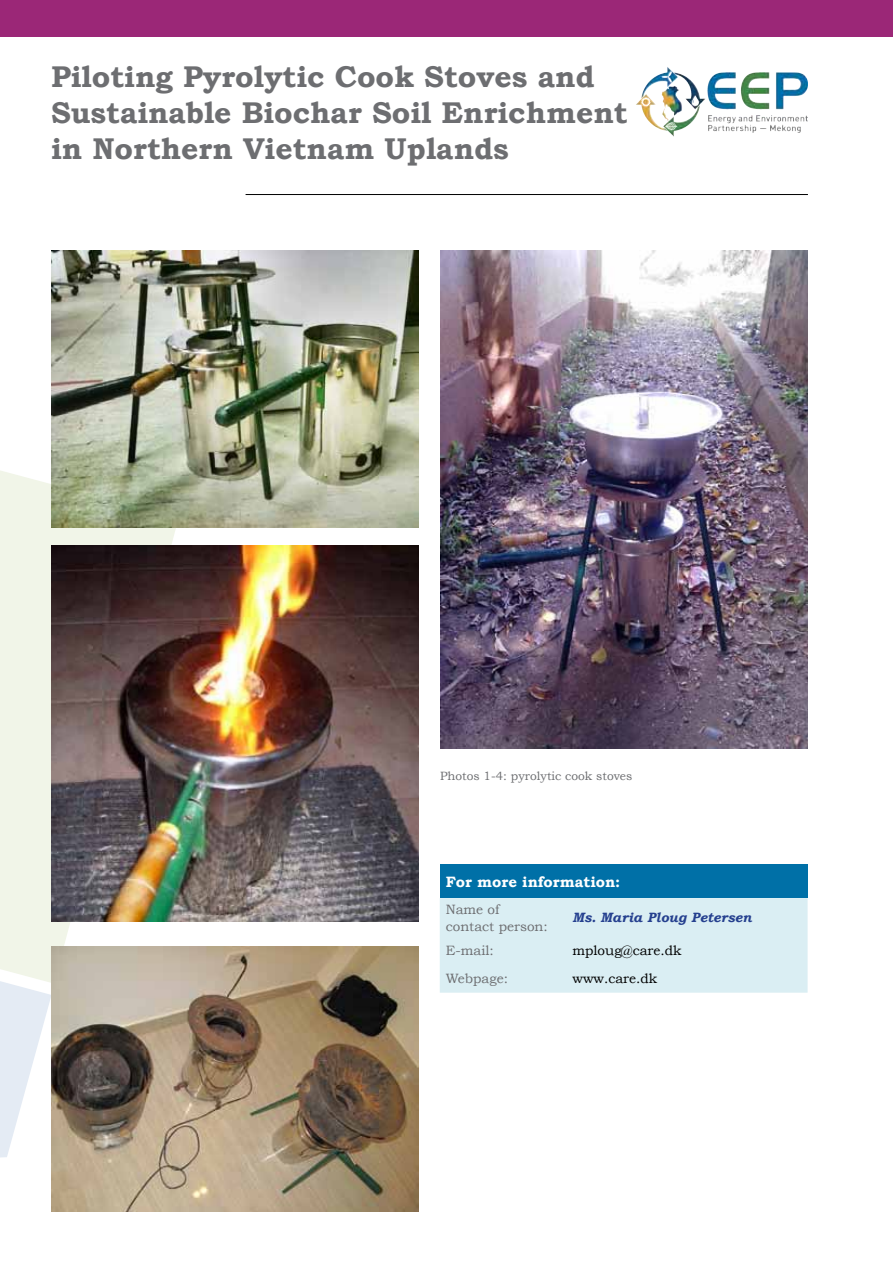
<style>
.page{position:relative;width:893px;height:1263px;background:#fff}
.page>*{position:absolute;margin:0;border:0;box-sizing:border-box;transform-origin:0 0}
.t1{font:700 30px/36px "Bookman Old Style";color:#6d6e71}
.t2{font:700 15px "Bookman Old Style";color:#fff}
.t3{font:13.5px/16.2px "Bookman Old Style";color:#6d6e71}
.t4{font:13.5px "Bookman Old Style";color:#000}
.t5{font:italic 700 13.5px "Bookman Old Style";color:#25408f}
.t6{font:12px "Bookman Old Style";color:#6d6e71}
</style>
<div class="page">
<svg style="left:0;top:983px;width:51px;height:175px"></svg>
<svg style="left:0;top:470px;width:179px;height:513px;background:#f0f3e8"></svg>
<img style="left:641px;top:72px;width:26px;height:26px">
<div style="left:0;top:0;width:893px;height:37px;background:#9b2777"></div>
<hr style="left:246px;top:194px;width:562px;height:1px;background:#000">
<div style="left:440px;top:865px;width:368px;height:33px;background:#0070a7"></div>
<div style="left:440px;top:898px;width:368px;height:95px;background:#daeef3"></div>
<img style="left:51px;top:251px;width:368px;height:276px">
<img style="left:440px;top:251px;width:368px;height:497px">
<img style="left:51px;top:546px;width:368px;height:375px">
<img style="left:51px;top:947px;width:368px;height:265px">
<p class="t1" style="left:51px;top:59px;width:578px">Piloting Pyrolytic Cook Stoves and<br>Sustainable Biochar Soil Enrichment in Northern Vietnam Uplands</p>
<p class="t6" style="left:440px;top:769px;width:194px">Photos 1-4: pyrolytic cook stoves</p>
<p class="t2" style="left:446px;top:873px;width:176px">For more information:</p>
<p class="t3" style="left:446px;top:902px;width:104px">Name of contact person:</p>
<p class="t5" style="left:572px;top:909px;width:181px">Ms. Maria Ploug Petersen</p>
<p class="t3" style="left:446px;top:943px;width:50px">E-mail:</p>
<p class="t4" style="left:572px;top:943px;width:111px">mploug@care.dk</p>
<p class="t3" style="left:446px;top:971px;width:64px">Webpage:</p>
<p class="t4" style="left:572px;top:971px;width:86px">www.care.dk</p>
</div>
